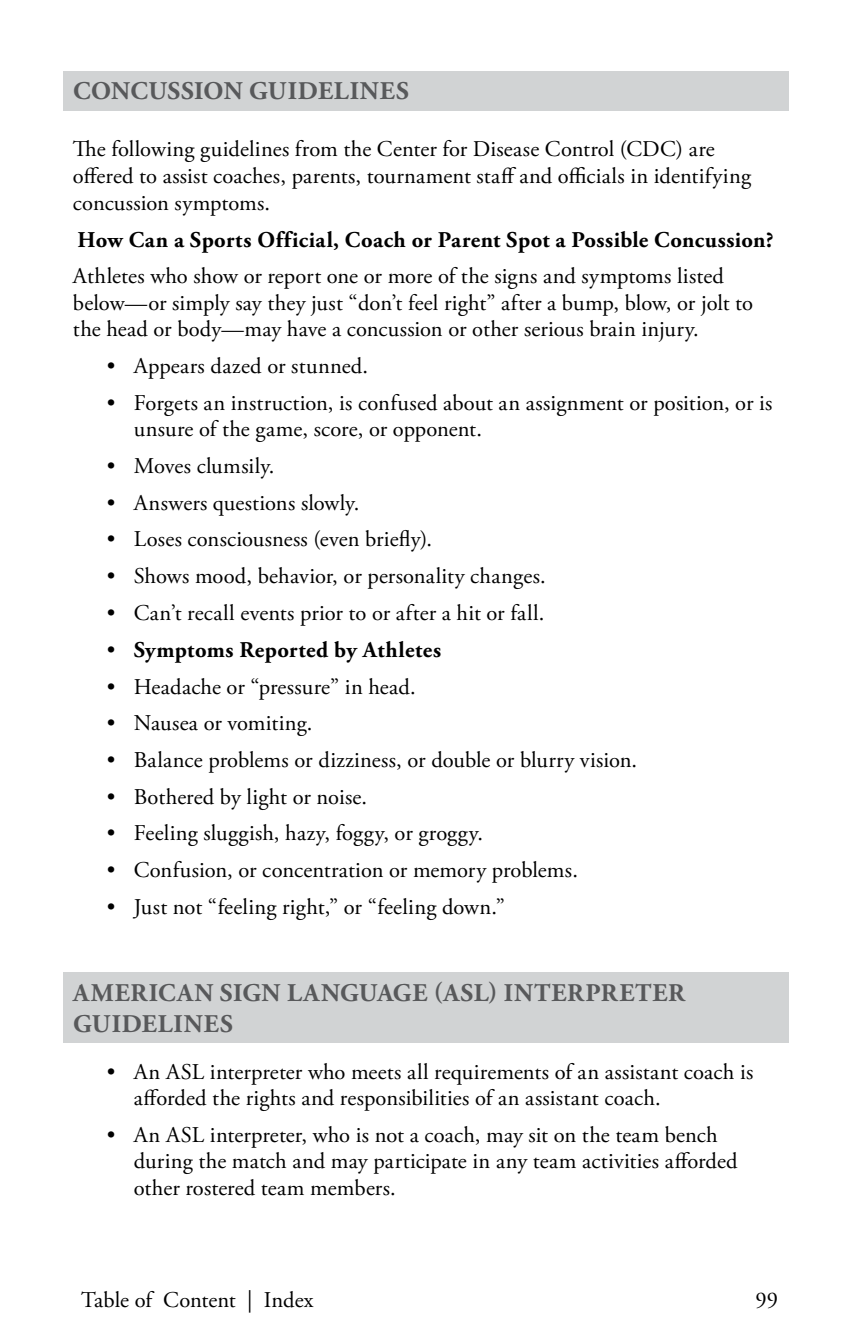
<style>
.page{position:relative;width:851px;height:1337px;background:#fff}
.page>*{position:absolute;margin:0;border:0;box-sizing:border-box;transform-origin:0 0}
.t1{font:700 25.43px/30.6px "Adobe Garamond Pro";letter-spacing:.025em;color:#58595b}
.t2{font:22.5px/26.6px "Adobe Garamond Pro";letter-spacing:.005em;color:#000}
.t3{font:700 22.5px "Adobe Garamond Pro";letter-spacing:.02em;color:#000}
.s1{font-weight:400}
</style>
<div class="page">
<div style="left:63px;top:71px;width:725px;height:39px;background:#d1d3d4"></div>
<div style="left:63px;top:972px;width:725px;height:70px;background:#d1d3d4"></div>
<p class="t1" style="left:73px;top:77px;width:337px">CONCUSSION GUIDELINES</p>
<p class="t2" style="left:73px;top:137px;width:679px">The following guidelines from the Center for Disease Control (CDC) are offered to assist coaches, parents, tournament staff and officials in identifying concussion symptoms.</p>
<p class="t3" style="left:77px;top:226px;width:697px">How Can a Sports Official, Coach or Parent Spot a Possible Concussion?</p>
<p class="t2" style="left:73px;top:264px;width:681px">Athletes who show or report one or more of the signs and symptoms listed below—or simply say they just “don’t feel right” after a bump, blow, or jolt to the head or body—may have a concussion or other serious brain injury.</p>
<p class="t2" style="left:107px;top:353px;width:263px">• Appears dazed or stunned.</p>
<p class="t2" style="left:134px;top:390px;width:640px;text-indent:-27px">• Forgets an instruction, is confused about an assignment or position, or is unsure of the game, score, or opponent.</p>
<p class="t2" style="left:107px;top:453px;width:169px">• Moves clumsily.</p>
<p class="t2" style="left:107px;top:490px;width:254px">• Answers questions slowly.</p>
<p class="t2" style="left:107px;top:527px;width:327px">• Loses consciousness (even briefly).</p>
<p class="t2" style="left:107px;top:563px;width:440px">• Shows mood, behavior, or personality changes.</p>
<p class="t2" style="left:107px;top:600px;width:439px">• Can’t recall events prior to or after a hit or fall.</p>
<p class="t3" style="left:107px;top:637px;width:336px"><span class="s1">•</span> Symptoms Reported by Athletes</p>
<p class="t2" style="left:107px;top:674px;width:310px">• Headache or “pressure” in head.</p>
<p class="t2" style="left:107px;top:710px;width:207px">• Nausea or vomiting.</p>
<p class="t2" style="left:107px;top:747px;width:532px">• Balance problems or dizziness, or double or blurry vision.</p>
<p class="t2" style="left:107px;top:784px;width:262px">• Bothered by light or noise.</p>
<p class="t2" style="left:107px;top:821px;width:378px">• Feeling sluggish, hazy, foggy, or groggy.</p>
<p class="t2" style="left:107px;top:857px;width:472px">• Confusion, or concentration or memory problems.</p>
<p class="t2" style="left:107px;top:894px;width:399px">• Just not “feeling right,” or “feeling down.”</p>
<p class="t1" style="left:73px;top:978px;width:613px">AMERICAN SIGN LANGUAGE (ASL) INTERPRETER<br>GUIDELINES</p>
<p class="t2" style="left:134px;top:1059px;width:621px;text-indent:-27px">• An ASL interpreter who meets all requirements of an assistant coach is afforded the rights and responsibilities of an assistant coach.</p>
<p class="t2" style="left:134px;top:1122px;width:605px;text-indent:-27px">• An ASL interpreter, who is not a coach, may sit on the team bench during the match and may participate in any team activities afforded other rostered team members.</p>
<p class="t2" style="left:81px;top:1287px;width:234px">Table of Content | Index</p>
<p class="t2" style="left:755px;top:1287px;width:24px">99</p>
</div>
